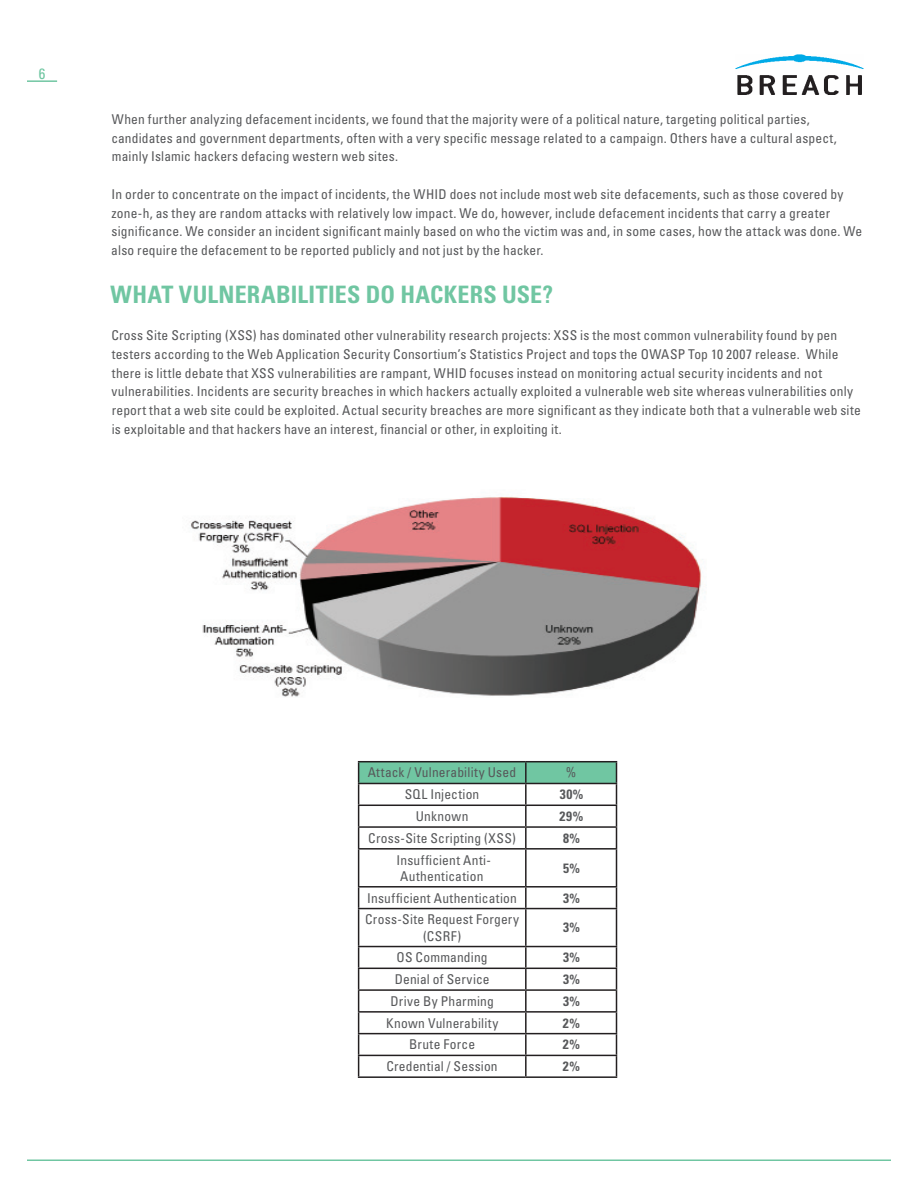
<style>
.page{position:relative;width:918px;height:1188px;background:#fff}
.page>*{position:absolute;margin:0;border:0;box-sizing:border-box;transform-origin:0 0}
.main_heading{font:700 condensed 24px "Univers LT Std";letter-spacing:.01em;color:#70c6a2}
.t1{font:condensed 15px "Univers LT Std";color:#70c6a2}
.main_heading-2{font:condensed 13.5px/18.8px "Univers LT Std";letter-spacing:.015em;color:#57585a}
.main_heading-3{font:700 condensed 13.5px "Univers LT Std";color:#57585a}
</style>
<div class="page">
<img style="left:736px;top:54px;width:128px;height:41px">
<hr style="left:27px;top:80px;width:30px;height:2px;background:#70c6a2">
<hr style="left:27px;top:1160px;width:864px;height:1px;background:#70c6a2">
<img style="left:191px;top:496px;width:512px;height:345px">
<hr style="left:358px;top:761px;width:168px;height:1px;background:#231f20">
<hr style="left:526px;top:761px;width:91px;height:1px;background:#231f20">
<svg style="left:358px;top:762px;width:259px;height:86px"></svg>
<hr style="left:358px;top:848px;width:168px;height:2px;background:#231f20">
<hr style="left:358px;top:850px;width:1px;height:36px;background:#231f20">
<hr style="left:526px;top:848px;width:91px;height:2px;background:#231f20">
<hr style="left:525px;top:850px;width:2px;height:36px;background:#231f20">
<hr style="left:616px;top:850px;width:1px;height:36px;background:#231f20">
<hr style="left:358px;top:886px;width:168px;height:2px;background:#231f20">
<svg style="left:358px;top:888px;width:1px;height:20px"></svg>
<hr style="left:526px;top:886px;width:91px;height:2px;background:#231f20">
<hr style="left:525px;top:888px;width:2px;height:20px;background:#231f20">
<svg style="left:616px;top:888px;width:1px;height:20px"></svg>
<hr style="left:358px;top:908px;width:168px;height:1px;background:#231f20">
<hr style="left:358px;top:909px;width:1px;height:37px;background:#231f20">
<hr style="left:526px;top:908px;width:91px;height:1px;background:#231f20">
<hr style="left:525px;top:909px;width:2px;height:37px;background:#231f20">
<hr style="left:616px;top:909px;width:1px;height:37px;background:#231f20">
<hr style="left:358px;top:946px;width:168px;height:1px;background:#231f20">
<hr style="left:526px;top:946px;width:91px;height:1px;background:#231f20">
<hr style="left:525px;top:947px;width:2px;height:21px;background:#231f20">
<hr style="left:358px;top:968px;width:168px;height:1px;background:#231f20">
<hr style="left:526px;top:968px;width:91px;height:1px;background:#231f20">
<hr style="left:525px;top:969px;width:2px;height:20px;background:#231f20">
<hr style="left:358px;top:989px;width:168px;height:2px;background:#231f20">
<hr style="left:526px;top:989px;width:91px;height:2px;background:#231f20">
<hr style="left:525px;top:991px;width:2px;height:20px;background:#231f20">
<hr style="left:358px;top:1011px;width:168px;height:2px;background:#231f20">
<hr style="left:526px;top:1011px;width:91px;height:2px;background:#231f20">
<hr style="left:525px;top:1013px;width:2px;height:20px;background:#231f20">
<hr style="left:358px;top:1033px;width:168px;height:1px;background:#231f20">
<hr style="left:526px;top:1033px;width:91px;height:1px;background:#231f20">
<hr style="left:525px;top:1034px;width:2px;height:21px;background:#231f20">
<hr style="left:358px;top:1055px;width:168px;height:1px;background:#231f20">
<svg style="left:358px;top:947px;width:1px;height:129px"></svg>
<hr style="left:526px;top:1055px;width:91px;height:1px;background:#231f20">
<hr style="left:525px;top:1056px;width:2px;height:20px;background:#231f20">
<svg style="left:616px;top:947px;width:1px;height:129px"></svg>
<hr style="left:358px;top:1076px;width:168px;height:2px;background:#231f20">
<hr style="left:526px;top:1076px;width:91px;height:2px;background:#231f20">
<p class="t1" style="left:39px;top:64px;width:8px">6</p>
<p class="main_heading-2" style="left:111px;top:109px;width:727px">When further analyzing defacement incidents, we found that the majority were of a political nature, targeting political parties, candidates and government departments, often with a very specific message related to a campaign. Others have a cultural aspect, mainly Islamic hackers defacing western web sites.</p>
<p class="main_heading-2" style="left:111px;top:184px;width:752px">In order to concentrate on the impact of incidents, the WHID does not include most web site defacements, such as those covered by zone-h, as they are random attacks with relatively low impact. We do, however, include defacement incidents that carry a greater significance. We consider an incident significant mainly based on who the victim was and, in some cases, how the attack was done. We also require the defacement to be reported publicly and not just by the hacker.</p>
<p class="main_heading" style="left:111px;top:279px;width:444px">WHAT VULNERABILITIES DO HACKERS USE?</p>
<p class="main_heading-2" style="left:111px;top:326px;width:751px">Cross Site Scripting (XSS) has dominated other vulnerability research projects: XSS is the most common vulnerability found by pen testers according to the Web Application Security Consortium’s Statistics Project and tops the OWASP Top 10 2007 release. While there is little debate that XSS vulnerabilities are rampant, WHID focuses instead on monitoring actual security incidents and not vulnerabilities. Incidents are security breaches in which hackers actually exploited a vulnerable web site whereas vulnerabilities only report that a web site could be exploited. Actual security breaches are more significant as they indicate both that a vulnerable web site is exploitable and that hackers have an interest, financial or other, in exploiting it.</p>
<p class="main_heading-2" style="left:368px;top:763px;width:150px">Attack / Vulnerability Used</p>
<p class="main_heading-2" style="left:566px;top:763px;width:12px">%</p>
<p class="main_heading-2" style="left:405px;top:785px;width:76px">SQL Injection</p>
<p class="main_heading-3" style="left:560px;top:786px;width:25px">30%</p>
<p class="main_heading-2" style="left:416px;top:807px;width:54px">Unknown</p>
<p class="main_heading-3" style="left:560px;top:808px;width:25px">29%</p>
<p class="main_heading-2" style="left:368px;top:828px;width:149px">Cross-Site Scripting (XSS)</p>
<p class="main_heading-3" style="left:563px;top:830px;width:19px">8%</p>
<p class="main_heading-2" style="left:397px;top:852px;width:96px;line-height:16.2px">Insufficient Anti-<br>Authentication</p>
<p class="main_heading-3" style="left:563px;top:860px;width:18px">5%</p>
<p class="main_heading-2" style="left:367px;top:888px;width:151px">Insufficient Authentication</p>
<p class="main_heading-3" style="left:563px;top:889px;width:18px">3%</p>
<p class="main_heading-2" style="left:365px;top:911px;width:156px;line-height:16.2px;text-align:center">Cross-Site Request Forgery (CSRF)</p>
<p class="main_heading-3" style="left:563px;top:919px;width:18px">3%</p>
<p class="main_heading-2" style="left:396px;top:948px;width:93px">OS Commanding</p>
<p class="main_heading-3" style="left:563px;top:949px;width:18px">3%</p>
<p class="main_heading-2" style="left:395px;top:970px;width:96px">Denial of Service</p>
<p class="main_heading-3" style="left:563px;top:971px;width:18px">3%</p>
<p class="main_heading-2" style="left:391px;top:991px;width:105px">Drive By Pharming</p>
<p class="main_heading-3" style="left:563px;top:993px;width:18px">3%</p>
<p class="main_heading-2" style="left:386px;top:1013px;width:114px">Known Vulnerability</p>
<p class="main_heading-3" style="left:563px;top:1015px;width:19px">2%</p>
<p class="main_heading-2" style="left:409px;top:1035px;width:67px">Brute Force</p>
<p class="main_heading-3" style="left:563px;top:1036px;width:19px">2%</p>
<p class="main_heading-2" style="left:386px;top:1057px;width:113px">Credential / Session</p>
<p class="main_heading-3" style="left:563px;top:1058px;width:19px">2%</p>
</div>
